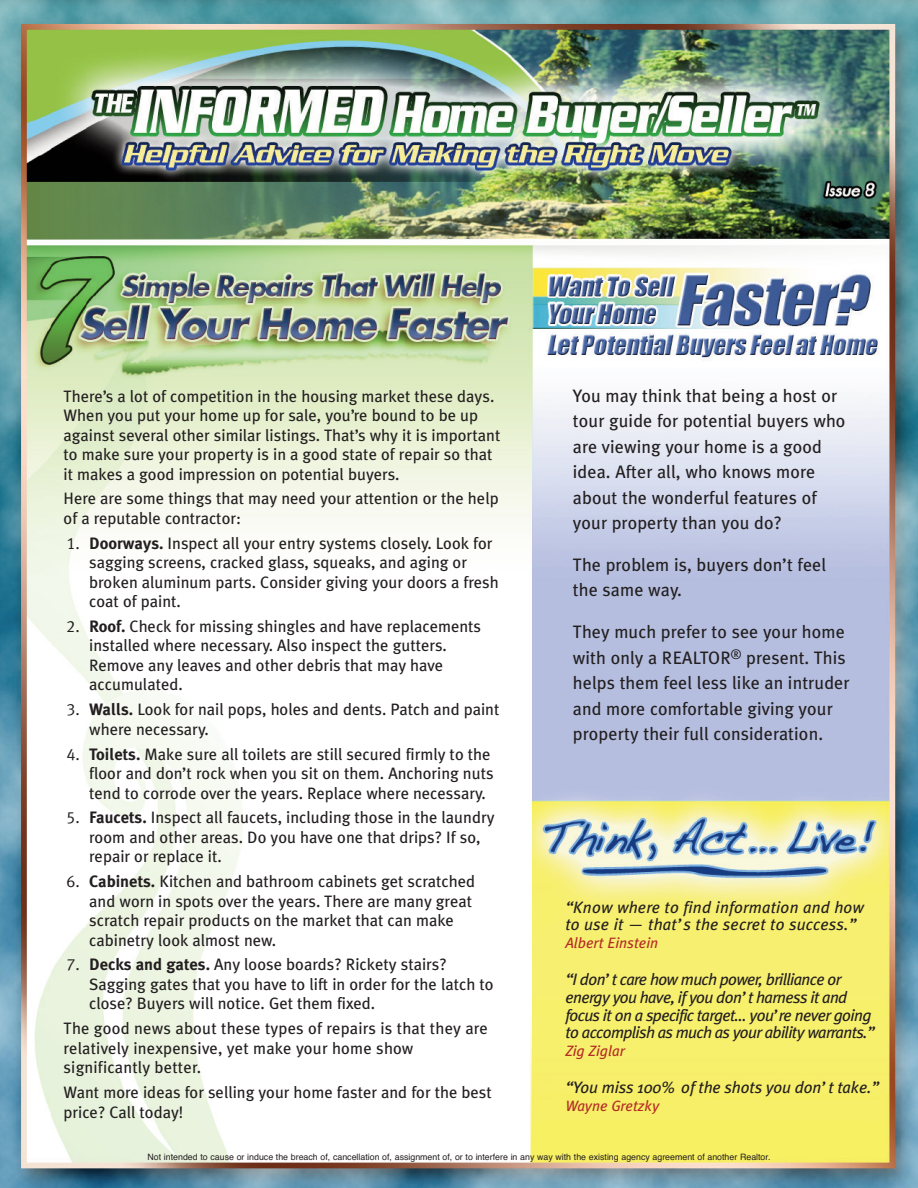
<style>
.page{position:relative;width:918px;height:1188px;background:#fff}
.page>*{position:absolute;margin:0;border:0;box-sizing:border-box;transform-origin:0 0}
.t1{font:18px/25.5px "Meta Plus";letter-spacing:.005em;color:#231f20}
.t2{font:16.5px/19.5px "Meta Plus";color:#231f20}
.t3{font:italic 16.5px/17.7px "Meta Plus";letter-spacing:-.04em;color:#231f20}
.t4{font:italic 16.5px/17.7px "Meta Plus";letter-spacing:.01em;color:#231f20}
.t5{font:italic 16.5px "Meta Plus";letter-spacing:-.01em;color:#231f20}
.t6{font:italic 15px "Meta Plus";color:#b52c27}
.t7{font:8.85px "Helvetica";color:#231f20}
.s1{font-family:"Meta Caps"}
.s2{font-weight:700}
</style>
<div class="page">
<img style="left:0;top:0;width:918px;height:1188px">
<p class="t2" style="left:64px;top:386px;width:438px">There’s a lot of competition in the housing market these days.<br>When you put your home up for sale, you’re bound to be up against several other similar listings. That’s why it is important to make sure your property is in a good state of repair so that it makes a good impression on potential buyers.</p>
<p class="t2" style="left:64px;top:489px;width:437px">Here are some things that may need your attention or the help of a reputable contractor:</p>
<p class="t2" style="left:89px;top:533px;width:411px;text-indent:-23px"><span class="s1">1.</span> <span class="s2">Doorways.</span> Inspect all your entry systems closely. Look for sagging screens, cracked glass, squeaks, and aging or broken aluminum parts. Consider giving your doors a fresh coat of paint.</p>
<p class="t2" style="left:89px;top:617px;width:393px;text-indent:-23px"><span class="s1">2.</span> <span class="s2">Roof.</span> Check for missing shingles and have replacements installed where necessary. Also inspect the gutters.<br>Remove any leaves and other debris that may have accumulated.</p>
<p class="t2" style="left:89px;top:700px;width:412px;text-indent:-23px"><span class="s1">3.</span> <span class="s2">Walls.</span> Look for nail pops, holes and dents. Patch and paint where necessary.</p>
<p class="t2" style="left:89px;top:744px;width:406px;text-indent:-23px"><span class="s1">4.</span> <span class="s2">Toilets.</span> Make sure all toilets are still secured firmly to the floor and don’t rock when you sit on them. Anchoring nuts tend to corrode over the years. Replace where necessary.</p>
<p class="t2" style="left:89px;top:808px;width:407px;text-indent:-23px"><span class="s1">5.</span> <span class="s2">Faucets.</span> Inspect all faucets, including those in the laundry room and other areas. Do you have one that drips? If so, repair or replace it.</p>
<p class="t2" style="left:89px;top:872px;width:387px;text-indent:-23px"><span class="s1">6.</span> <span class="s2">Cabinets.</span> Kitchen and bathroom cabinets get scratched and worn in spots over the years. There are many great scratch repair products on the market that can make cabinetry look almost new.</p>
<p class="t2" style="left:89px;top:955px;width:406px;text-indent:-23px"><span class="s1">7.</span> <span class="s2">Decks and gates.</span> Any loose boards? Rickety stairs?<br>Sagging gates that you have to lift in order for the latch to close? Buyers will notice. Get them fixed.</p>
<p class="t2" style="left:64px;top:1019px;width:426px">The good news about these types of repairs is that they are relatively inexpensive, yet make your home show significantly better.</p>
<p class="t2" style="left:64px;top:1083px;width:430px">Want more ideas for selling your home faster and for the best price? Call today!</p>
<p class="t1" style="left:573px;top:383px;width:274px">You may think that being a host or tour guide for potential buyers who are viewing your home is a good idea. After all, who knows more about the wonderful features of your property than you do?</p>
<p class="t1" style="left:573px;top:552px;width:255px">The problem is, buyers don’t feel the same way.</p>
<p class="t1" style="left:573px;top:619px;width:278px">They much prefer to see your home with only a REALTOR<sup>®</sup> present. This helps them feel less like an intruder and more comfortable giving your property their full consideration.</p>
<p class="t4" style="left:565px;top:898px;width:300px">“Know where to find information and how to use it — that’s the secret to success.”</p>
<p class="t6" style="left:565px;top:934px;width:95px">Albert Einstein</p>
<p class="t3" style="left:565px;top:971px;width:311px">“I don’t care how much power, brilliance or energy you have, if you don’t harness it and focus it on a specific target… you’re never going to accomplish as much as your ability warrants.”</p>
<p class="t6" style="left:565px;top:1042px;width:61px">Zig Ziglar</p>
<p class="t5" style="left:565px;top:1078px;width:315px">“You miss 100% of the shots you don’t take.”</p>
<p class="t6" style="left:565px;top:1097px;width:95px">Wayne Gretzky</p>
<p class="t7" style="left:148px;top:1152px;width:624px">Not intended to cause or induce the breach of, cancellation of, assignment of, or to interfere in any way with the existing agency agreement of another Realtor.</p>
</div>
